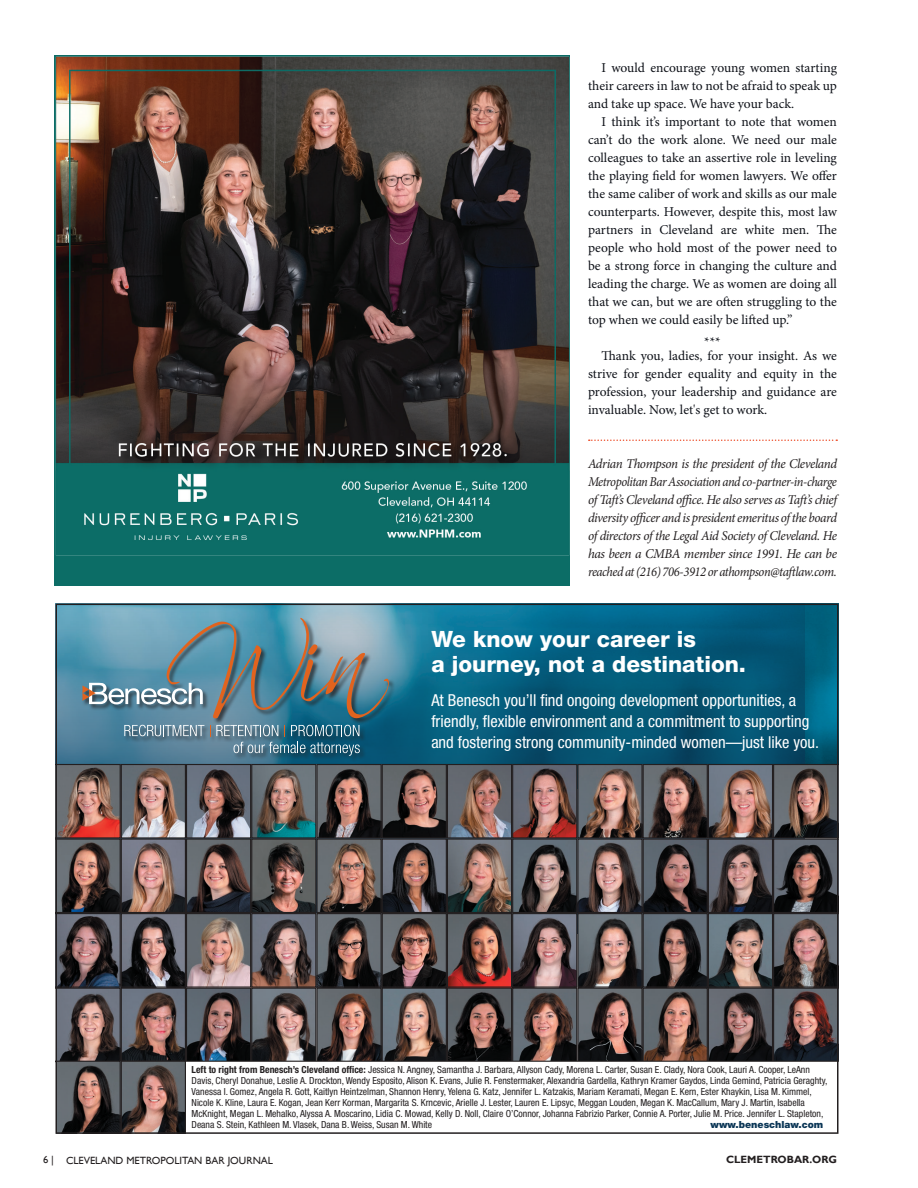
<style>
.page{position:relative;width:918px;height:1188px;background:#fff}
.page>*{position:absolute;margin:0;border:0;box-sizing:border-box;transform-origin:0 0}
.t1{font:800 22.5px/24px "Helvetica Neue";color:#fff}
.t2{font:condensed 16.5px/21px "Helvetica Neue";color:#fff}
.t3{font:13.5px/18px "Minion Pro";letter-spacing:-.005em;color:#0e1118;text-align:justify}
.t4{font:italic 13.5px/18px "Minion Pro";letter-spacing:-.035em;color:#231f20;text-align:justify}
.t5{font:10.5px "Gill Sans";color:#231f20}
.t6{font:700 10.5px "Gill Sans";color:#231f20}
.t7{font:condensed 9.75px/10.8px "Helvetica Neue";color:#231f20}
.t8{font:900 9.75px "Helvetica Neue";color:#0b3656}
.s1{font-weight:700}
</style>
<div class="page">
<svg style="left:589px;top:440px;width:248px;height:1px"></svg>
<img style="left:805px;top:607px;width:30px;height:157px">
<svg style="left:59px;top:607px;width:746px;height:157px;background:#106483"></svg>
<img style="left:188px;top:766px;width:583px;height:145px">
<div style="left:186px;top:764px;width:65px;height:75px;border:1px solid #231f20"></div>
<div style="left:186px;top:838px;width:65px;height:75px;border:1px solid #231f20"></div>
<img style="left:188px;top:915px;width:257px;height:145px">
<div style="left:186px;top:913px;width:65px;height:75px;border:1px solid #231f20"></div>
<div style="left:186px;top:988px;width:65px;height:74px;border:1px solid #231f20"></div>
<div style="left:251px;top:764px;width:65px;height:75px;border:1px solid #231f20"></div>
<div style="left:251px;top:838px;width:65px;height:75px;border:1px solid #231f20"></div>
<div style="left:251px;top:913px;width:65px;height:75px;border:1px solid #231f20"></div>
<div style="left:251px;top:988px;width:65px;height:74px;border:1px solid #231f20"></div>
<div style="left:316px;top:764px;width:66px;height:75px;border:1px solid #231f20"></div>
<div style="left:316px;top:838px;width:66px;height:75px;border:1px solid #231f20"></div>
<div style="left:316px;top:913px;width:66px;height:75px;border:1px solid #231f20"></div>
<div style="left:316px;top:988px;width:66px;height:74px;border:1px solid #231f20"></div>
<div style="left:382px;top:764px;width:65px;height:75px;border:1px solid #231f20"></div>
<div style="left:382px;top:838px;width:65px;height:75px;border:1px solid #231f20"></div>
<div style="left:382px;top:913px;width:65px;height:75px;border:1px solid #231f20"></div>
<div style="left:382px;top:988px;width:65px;height:74px;border:1px solid #231f20"></div>
<div style="left:447px;top:764px;width:65px;height:75px;border:1px solid #231f20"></div>
<div style="left:447px;top:838px;width:65px;height:75px;border:1px solid #231f20"></div>
<img style="left:449px;top:915px;width:322px;height:145px">
<div style="left:447px;top:913px;width:65px;height:75px;border:1px solid #231f20"></div>
<div style="left:447px;top:988px;width:65px;height:74px;border:1px solid #231f20"></div>
<div style="left:512px;top:764px;width:65px;height:75px;border:1px solid #231f20"></div>
<div style="left:512px;top:838px;width:65px;height:75px;border:1px solid #231f20"></div>
<div style="left:512px;top:913px;width:65px;height:75px;border:1px solid #231f20"></div>
<div style="left:512px;top:988px;width:65px;height:74px;border:1px solid #231f20"></div>
<div style="left:577px;top:764px;width:66px;height:75px;border:1px solid #231f20"></div>
<div style="left:577px;top:838px;width:66px;height:75px;border:1px solid #231f20"></div>
<div style="left:577px;top:913px;width:66px;height:75px;border:1px solid #231f20"></div>
<div style="left:577px;top:988px;width:66px;height:74px;border:1px solid #231f20"></div>
<div style="left:643px;top:764px;width:65px;height:75px;border:1px solid #231f20"></div>
<div style="left:643px;top:838px;width:65px;height:75px;border:1px solid #231f20"></div>
<div style="left:643px;top:913px;width:65px;height:75px;border:1px solid #231f20"></div>
<div style="left:643px;top:988px;width:65px;height:74px;border:1px solid #231f20"></div>
<div style="left:708px;top:764px;width:65px;height:75px;border:1px solid #231f20"></div>
<div style="left:708px;top:838px;width:65px;height:75px;border:1px solid #231f20"></div>
<div style="left:708px;top:913px;width:65px;height:75px;border:1px solid #231f20"></div>
<div style="left:708px;top:988px;width:65px;height:74px;border:1px solid #231f20"></div>
<img style="left:773px;top:764px;width:62px;height:297px">
<div style="left:82px;top:618px;width:314px;height:144px;background:#231f20;opacity:.75"></div>
<svg style="left:82px;top:618px;width:307px;height:101px;background:#69909f"></svg>
<svg style="left:124px;top:725px;width:80px;height:11px"></svg>
<svg style="left:210px;top:725px;width:68px;height:11px"></svg>
<svg style="left:291px;top:725px;width:68px;height:11px"></svg>
<svg style="left:234px;top:742px;width:126px;height:14px;background:#4c7a8f"></svg>
<svg style="left:186px;top:1061px;width:649px;height:1px"></svg>
<img style="left:55px;top:764px;width:131px;height:370px">
<img style="left:54px;top:55px;width:516px;height:530px">
<h3 class="t3" style="left:588px;top:59px;width:250px;text-indent:14px">I would encourage young women starting their careers in law to not be afraid to speak up and take up space. We have your back.</h3>
<p class="t3" style="left:588px;top:113px;width:251px;text-indent:14px">I think it’s important to note that women can’t do the work alone. We need our male colleagues to take an assertive role in leveling the playing field for women lawyers. We offer the same caliber of work and skills as our male counterparts. However, despite this, most law partners in Cleveland are white men. The people who hold most of the power need to be a strong force in changing the culture and leading the charge. We as women are doing all that we can, but we are often struggling to the top when we could easily be lifted up.”</p>
<h3 class="t3" style="left:602px;top:334px;width:237px;line-height:14.2px;text-indent:103px">***<br>Thank you, ladies, for your insight. As we</h3>
<h3 class="t3" style="left:588px;top:365px;width:250px">strive for gender equality and equity in the profession, your leadership and guidance are invaluable. Now, let's get to work.</h3>
<p class="t4" style="left:588px;top:455px;width:251px">Adrian Thompson is the president of the Cleveland Metropolitan Bar Association and co-partner-in-charge of Taft’s Cleveland office. He also serves as Taft’s chief diversity officer and is president emeritus of the board of directors of the Legal Aid Society of Cleveland. He has been a CMBA member since 1991. He can be reached at (216) 706-3912 or athompson@taftlaw.com.</p>
<h1 class="t1" style="left:431px;top:627px;width:316px">We know your career is<br>a journey, not a destination.</h1>
<h2 class="t2" style="left:431px;top:690px;width:389px">At Benesch you’ll find ongoing development opportunities, a friendly, flexible environment and a commitment to supporting and fostering strong community-minded women—just like you.</h2>
<p class="t7" style="left:192px;top:1064px;width:638px"><span class="s1">Left to right from Benesch’s Cleveland office:</span> Jessica N. Angney, Samantha J. Barbara, Allyson Cady, Morena L. Carter, Susan E. Clady, Nora Cook, Lauri A. Cooper, LeAnn Davis, Cheryl Donahue, Leslie A. Drockton, Wendy Esposito, Alison K. Evans, Julie R. Fenstermaker, Alexandria Gardella, Kathryn Kramer Gaydos, Linda Gemind, Patricia Geraghty, Vanessa I. Gomez, Angela R. Gott, Kaitlyn Heintzelman, Shannon Henry, Yelena G. Katz, Jennifer L. Katzakis, Mariam Keramati, Megan E. Kern, Ester Khaykin, Lisa M. Kimmel, Nicole K. Kline, Laura E. Kogan, Jean Kerr Korman, Margarita S. Krncevic, Arielle J. Lester, Lauren E. Lipsyc, Meggan Louden, Megan K. MacCallum, Mary J. Martin, Isabella McKnight, Megan L. Mehalko, Alyssa A. Moscarino, Lidia C. Mowad, Kelly D. Noll, Claire O’Connor, Johanna Fabrizio Parker, Connie A. Porter, Julie M. Price. Jennifer L. Stapleton, Deana S. Stein, Kathleen M. Vlasek, Dana B. Weiss, Susan M. White</p>
<p class="t8" style="left:711px;top:1118px;width:114px">www.beneschlaw.com</p>
<p class="t5" style="left:43px;top:1154px;width:231px">6 | CLEVELAND METROPOLITAN BAR JOURNAL</p>
<p class="t6" style="left:726px;top:1153px;width:112px">CLEMETROBAR.ORG</p>
</div>
